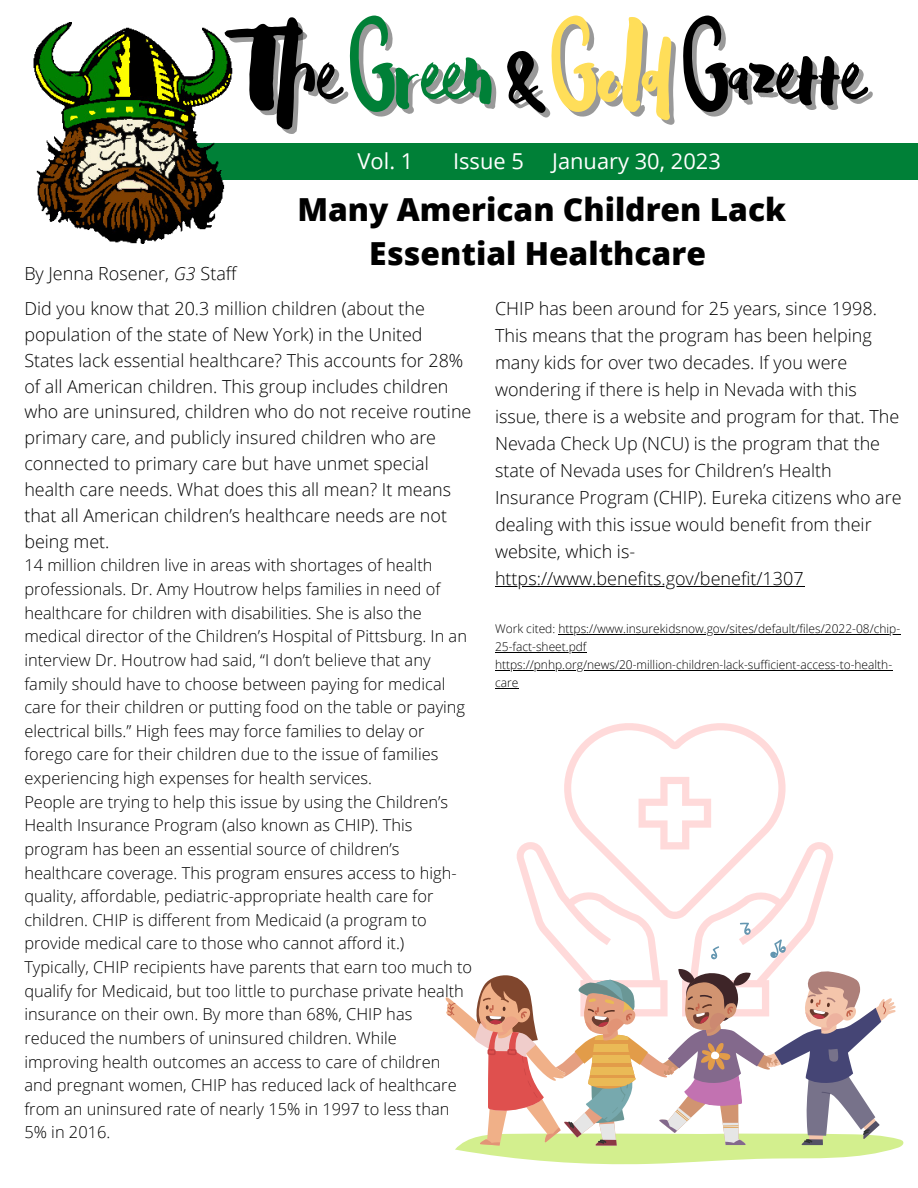
<style>
.page{position:relative;width:918px;height:1188px;background:#fff}
.page>*{position:absolute;margin:0;border:0;box-sizing:border-box;transform-origin:0 0}
.t1{font:104.85px "Awesome";color:rgb(0 0 0/.4)}
.t2{font:800 31.8px/43.8px "Open Sans";color:#000;text-align:center}
.t3{font:21.9px "Open Sans";color:#fff}
.t4{font:300 18px/27px "Open Sans";color:#000}
.t5{font:300 16.5px/23.7px "Open Sans";color:#000}
.t6{font:300 12px/18px "Open Sans";color:#000}
.s1{font-style:italic}
</style>
<div class="page">
<div style="left:193px;top:143px;width:725px;height:36px;background:#008037"></div>
<img style="left:33px;top:23px;width:214px;height:220px">
<hr style="left:495px;top:586px;width:309px;height:1px;background:#000">
<hr style="left:558px;top:634px;width:343px;height:1px;background:#000">
<hr style="left:495px;top:652px;width:92px;height:1px;background:#000">
<hr style="left:495px;top:670px;width:398px;height:1px;background:#000">
<svg style="left:495px;top:688px;width:23px;height:1px"></svg>
<svg style="left:565px;top:723px;width:220px;height:54px"></svg>
<svg style="left:446px;top:777px;width:458px;height:388px"></svg>
<svg style="left:229px;top:23px;width:18px;height:111px"></svg>
<h1 class="t1" style="left:467px;top:1px;width:181px">■ □●</h1>
<h3 class="t3" style="left:358px;top:146px;width:57px">Vol. 1</h3>
<h3 class="t3" style="left:453px;top:146px;width:72px">Issue 5</h3>
<h3 class="t3" style="left:552px;top:146px;width:170px">January 30, 2023</h3>
<h2 class="t2" style="left:297px;top:187px;width:490px">Many American Children Lack<br>Essential Healthcare</h2>
<p class="t4" style="left:24px;top:295px;width:449px;line-height:25.8px">Did you know that 20.3 million children (about the population of the state of New York) in the United States lack essential healthcare? This accounts for 28% of all American children. This group includes children who are uninsured, children who do not receive routine primary care, and publicly insured children who are connected to primary care but have unmet special health care needs. What does this all mean? It means that all American children’s healthcare needs are not being met.</p>
<p class="t5" style="left:24px;top:553px;width:449px">14 million children live in areas with shortages of health professionals. Dr. Amy Houtrow helps families in need of healthcare for children with disabilities. She is also the medical director of the Children’s Hospital of Pittsburg. In an interview Dr. Houtrow had said, “I don’t believe that any family should have to choose between paying for medical care for their children or putting food on the table or paying electrical bills.” High fees may force families to delay or forego care for their children due to the issue of families experiencing high expenses for health services.<br>People are trying to help this issue by using the Children’s Health Insurance Program (also known as CHIP). This program has been an essential source of children’s healthcare coverage. This program ensures access to high&shy;quality, affordable, pediatric-appropriate health care for children. CHIP is different from Medicaid (a program to provide medical care to those who cannot afford it.)<br>Typically, CHIP recipients have parents that earn too much to qualify for Medicaid, but too little to purchase private health insurance on their own. By more than 68%, CHIP has reduced the numbers of uninsured children. While improving health outcomes an access to care of children and pregnant women, CHIP has reduced lack of healthcare from an uninsured rate of nearly 15% in 1997 to less than 5% in 2016.</p>
<p class="t4" style="left:24px;top:259px;width:214px">By Jenna Rosener, <span class="s1">G3</span> Staff</p>
<p class="t4" style="left:495px;top:294px;width:408px">CHIP has been around for 25 years, since 1998.<br>This means that the program has been helping many kids for over two decades. If you were wondering if there is help in Nevada with this issue, there is a website and program for that. The Nevada Check Up (NCU) is the program that the state of Nevada uses for Children’s Health Insurance Program (CHIP). Eureka citizens who are dealing with this issue would benefit from their website, which is&shy;https://www.benefits.gov/benefit/1307</p>
<p class="t6" style="left:495px;top:619px;width:407px">Work cited: https://www.insurekidsnow.gov/sites/default/files/2022-08/chip-25-fact-sheet.pdf https://pnhp.org/news/20-million-children-lack-sufficient-access-to-health&shy;care</p>
</div>
